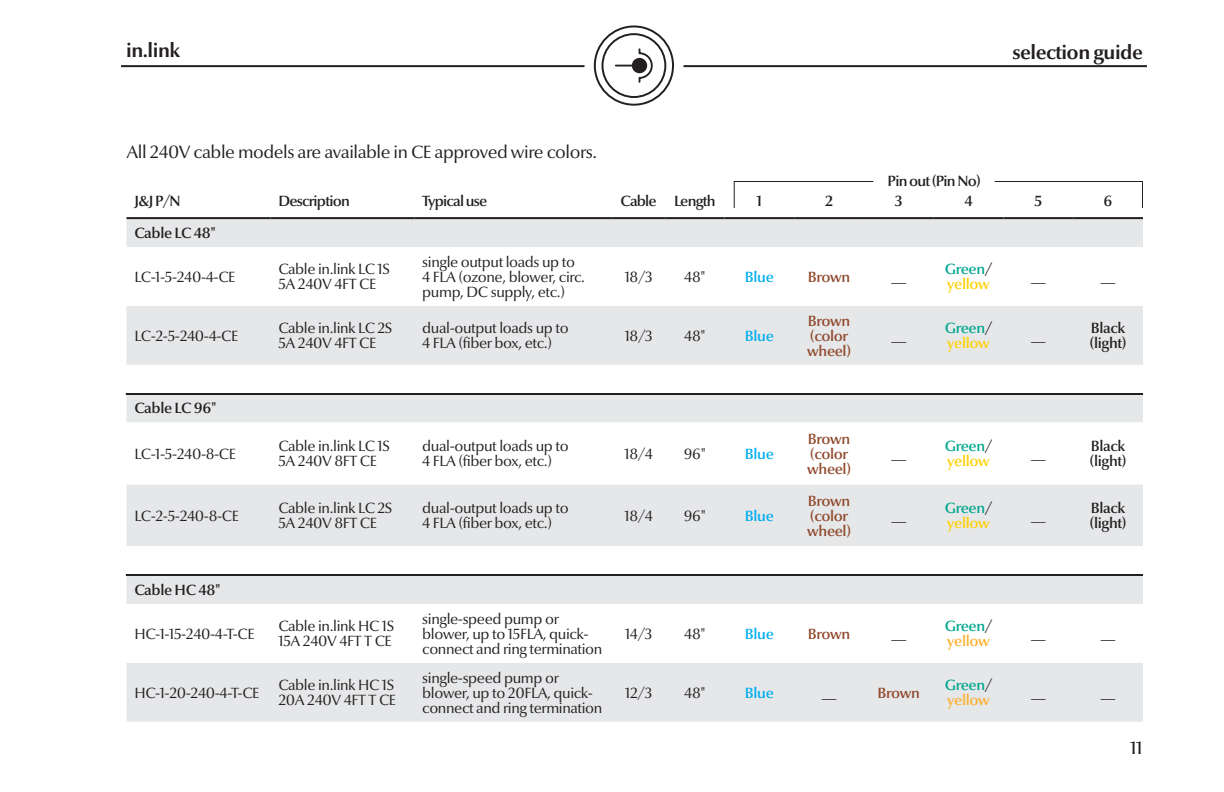
<style>
.page{position:relative;width:1224px;height:792px;background:#fff}
.page>*{position:absolute;margin:0;border:0;box-sizing:border-box;transform-origin:0 0}
.t1{font:700 20px "Optima Nova LT";letter-spacing:-.025em;color:#231f20}
.t2{font:18px "Optima Nova LT";letter-spacing:-.025em;color:#231f20}
.t3{font:500 18px "Optima Nova LT";color:#231f20}
.t4{font:15px/15px "Optima Nova LT";letter-spacing:-.025em;color:#231f20}
.t5{font:600 15px/15px "Optima Nova LT";letter-spacing:-.03em;color:#231f20}
.t6{font:600 15px/15px "Optima Nova LT";letter-spacing:-.025em;color:#90492c}
.t7{font:600 15px/15px "Optima Nova LT";letter-spacing:-.025em;color:#fed105}
.t8{font:600 15px "Optima Nova LT";letter-spacing:-.05em;color:#231f20}
.t9{font:600 15px "Optima Nova LT";letter-spacing:-.025em;color:#00aeef}
.t10{font:600 15px/15px "Optima Nova LT";letter-spacing:-.025em;color:#fbb131}
.s1{color:#00a78f}
.s2{color:#231f20}
</style>
<div class="page">
<hr style="left:684px;top:65px;width:463px;height:2px;background:#231f20">
<hr style="left:121px;top:65px;width:464px;height:2px;background:#231f20">
<div style="left:594px;top:25px;width:80px;height:81px;border:2px solid #231f20;border-radius:50%"></div>
<div style="left:602px;top:33px;width:64px;height:65px;border:2px solid #231f20;border-radius:50%"></div>
<div style="left:632px;top:58px;width:15px;height:15px;background:#231f20;border-radius:50%"></div>
<svg style="left:638px;top:48px;width:15px;height:35px"></svg>
<hr style="left:616px;top:65px;width:24px;height:2px;background:#231f20">
<div style="left:126px;top:218px;width:1017px;height:504px;background:#e6e7e9"></div>
<svg style="left:126px;top:247px;width:1017px;height:416px"></svg>
<hr style="left:127px;top:217px;width:143px;height:2px;background:#231f20">
<hr style="left:270px;top:217px;width:144px;height:2px;background:#231f20">
<hr style="left:414px;top:217px;width:198px;height:2px;background:#231f20">
<hr style="left:612px;top:217px;width:53px;height:2px;background:#231f20">
<hr style="left:665px;top:217px;width:59px;height:2px;background:#231f20">
<hr style="left:724px;top:217px;width:70px;height:2px;background:#231f20">
<hr style="left:794px;top:217px;width:70px;height:2px;background:#231f20">
<hr style="left:864px;top:217px;width:70px;height:2px;background:#231f20">
<hr style="left:934px;top:217px;width:70px;height:2px;background:#231f20">
<hr style="left:1004px;top:217px;width:69px;height:2px;background:#231f20">
<hr style="left:1073px;top:217px;width:70px;height:2px;background:#231f20">
<hr style="left:126px;top:574px;width:1017px;height:2px;background:#231f20">
<hr style="left:126px;top:393px;width:1017px;height:2px;background:#231f20">
<svg style="left:733px;top:181px;width:141px;height:27px"></svg>
<svg style="left:994px;top:181px;width:149px;height:27px"></svg>
<h1 class="t1" style="left:126px;top:42px;width:55px">in.link</h1>
<p class="t2" style="left:127px;top:144px;width:472px">All 240V cable models are available in CE approved wire colors.</p>
<h1 class="t1" style="left:1012px;top:43px;width:132px">selection guide</h1>
<p class="t8" style="left:888px;top:174px;width:95px">Pin out (Pin No)</p>
<p class="t5" style="left:134px;top:194px;width:48px">J&amp;J P/N</p>
<p class="t8" style="left:278px;top:194px;width:73px">Description</p>
<p class="t8" style="left:422px;top:194px;width:67px">Typical use</p>
<p class="t8" style="left:621px;top:194px;width:97px">Cable Length</p>
<p class="t5" style="left:756px;top:194px;width:7px">1</p>
<p class="t5" style="left:825px;top:194px;width:10px">2</p>
<p class="t5" style="left:895px;top:194px;width:9px">3</p>
<p class="t5" style="left:964px;top:194px;width:10px">4</p>
<p class="t5" style="left:1034px;top:194px;width:9px">5</p>
<p class="t5" style="left:1104px;top:194px;width:10px">6</p>
<p class="t5" style="left:134px;top:227px;width:83px">Cable LC 48"</p>
<p class="t4" style="left:134px;top:271px;width:102px">LC-1-5-240-4-CE</p>
<p class="t4" style="left:278px;top:263px;width:113px">Cable in.link LC 1S<br>5A 240V 4FT CE</p>
<p class="t4" style="left:422px;top:256px;width:164px">single output loads up to<br>4 FLA (ozone, blower, circ. pump, DC supply, etc.)</p>
<p class="t7" style="left:945px;top:263px;width:49px"><span class="s1">Green</span><span class="s2">/ </span>yellow</p>
<p class="t4" style="left:625px;top:271px;width:29px">18/3</p>
<p class="t4" style="left:684px;top:271px;width:23px">48"</p>
<p class="t9" style="left:745px;top:270px;width:30px">Blue</p>
<p class="t6" style="left:808px;top:271px;width:44px">Brown</p>
<p class="t4" style="left:892px;top:271px;width:16px">__</p>
<p class="t4" style="left:1031px;top:271px;width:16px">__</p>
<p class="t4" style="left:1101px;top:271px;width:16px">__</p>
<p class="t4" style="left:134px;top:329px;width:105px">LC-2-5-240-4-CE</p>
<p class="t4" style="left:278px;top:322px;width:115px">Cable in.link LC 2S<br>5A 240V 4FT CE</p>
<p class="t4" style="left:422px;top:322px;width:148px">dual-output loads up to<br>4 FLA (fiber box, etc.)</p>
<p class="t4" style="left:625px;top:329px;width:29px">18/3</p>
<p class="t4" style="left:684px;top:329px;width:23px">48"</p>
<p class="t9" style="left:745px;top:329px;width:30px">Blue</p>
<p class="t5" style="left:134px;top:402px;width:84px">Cable LC 96"</p>
<p class="t4" style="left:134px;top:448px;width:103px">LC-1-5-240-8-CE</p>
<p class="t4" style="left:278px;top:440px;width:113px">Cable in.link LC 1S<br>5A 240V 8FT CE</p>
<p class="t4" style="left:422px;top:440px;width:148px">dual-output loads up to<br>4 FLA (fiber box, etc.)</p>
<p class="t4" style="left:624px;top:448px;width:30px">18/4</p>
<p class="t4" style="left:684px;top:448px;width:23px">96"</p>
<p class="t9" style="left:745px;top:447px;width:30px">Blue</p>
<p class="t4" style="left:134px;top:509px;width:106px">LC-2-5-240-8-CE</p>
<p class="t4" style="left:278px;top:502px;width:115px">Cable in.link LC 2S<br>5A 240V 8FT CE</p>
<p class="t4" style="left:422px;top:502px;width:148px">dual-output loads up to<br>4 FLA (fiber box, etc.)</p>
<p class="t4" style="left:624px;top:509px;width:30px">18/4</p>
<p class="t4" style="left:684px;top:509px;width:23px">96"</p>
<p class="t9" style="left:745px;top:509px;width:30px">Blue</p>
<p class="t6" style="left:807px;top:314px;width:45px">Brown (color wheel)</p>
<p class="t6" style="left:807px;top:433px;width:45px">Brown (color wheel)</p>
<p class="t6" style="left:807px;top:494px;width:45px">Brown (color wheel)</p>
<p class="t5" style="left:134px;top:584px;width:88px">Cable HC 48"</p>
<p class="t4" style="left:134px;top:628px;width:122px">HC-1-15-240-4-T-CE</p>
<p class="t4" style="left:278px;top:620px;width:117px">Cable in.link HC 1S<br>15A 240V 4FT T CE</p>
<p class="t4" style="left:422px;top:613px;width:182px">single-speed pump or blower, up to 15FLA, quick&shy;connect and ring termination</p>
<p class="t4" style="left:134px;top:686px;width:126px">HC-1-20-240-4-T-CE</p>
<p class="t4" style="left:278px;top:679px;width:119px">Cable in.link HC 1S<br>20A 240V 4FT T CE</p>
<p class="t4" style="left:422px;top:671px;width:182px">single-speed pump or blower, up to 20FLA, quick&shy;connect and ring termination</p>
<p class="t4" style="left:625px;top:628px;width:29px">14/3</p>
<p class="t4" style="left:684px;top:628px;width:23px">48"</p>
<p class="t9" style="left:745px;top:627px;width:30px">Blue</p>
<p class="t6" style="left:808px;top:628px;width:44px">Brown</p>
<p class="t4" style="left:625px;top:686px;width:29px">12/3</p>
<p class="t4" style="left:684px;top:686px;width:23px">48"</p>
<p class="t9" style="left:745px;top:686px;width:30px">Blue</p>
<p class="t4" style="left:822px;top:686px;width:16px">__</p>
<p class="t4" style="left:892px;top:329px;width:16px">__</p>
<p class="t4" style="left:892px;top:448px;width:16px">__</p>
<p class="t4" style="left:892px;top:509px;width:16px">__</p>
<p class="t4" style="left:892px;top:628px;width:16px">__</p>
<p class="t7" style="left:945px;top:322px;width:49px"><span class="s1">Green</span><span class="s2">/ </span>yellow</p>
<p class="t7" style="left:945px;top:440px;width:49px"><span class="s1">Green</span><span class="s2">/ </span>yellow</p>
<p class="t7" style="left:945px;top:502px;width:49px"><span class="s1">Green</span><span class="s2">/ </span>yellow</p>
<p class="t10" style="left:945px;top:620px;width:49px"><span class="s1">Green</span><span class="s2">/ </span>yellow</p>
<p class="t6" style="left:878px;top:686px;width:44px">Brown</p>
<p class="t10" style="left:945px;top:679px;width:49px"><span class="s1">Green</span><span class="s2">/ </span>yellow</p>
<p class="t4" style="left:1031px;top:329px;width:16px">__</p>
<p class="t4" style="left:1031px;top:448px;width:16px">__</p>
<p class="t4" style="left:1031px;top:509px;width:16px">__</p>
<p class="t5" style="left:1090px;top:322px;width:38px">Black (light)</p>
<p class="t5" style="left:1090px;top:440px;width:38px">Black (light)</p>
<p class="t5" style="left:1090px;top:502px;width:38px">Black (light)</p>
<p class="t4" style="left:1031px;top:628px;width:16px">__</p>
<p class="t4" style="left:1101px;top:628px;width:16px">__</p>
<p class="t4" style="left:1031px;top:686px;width:16px">__</p>
<p class="t4" style="left:1101px;top:686px;width:16px">__</p>
<p class="t3" style="left:1130px;top:737px;width:14px">11</p>
</div>
